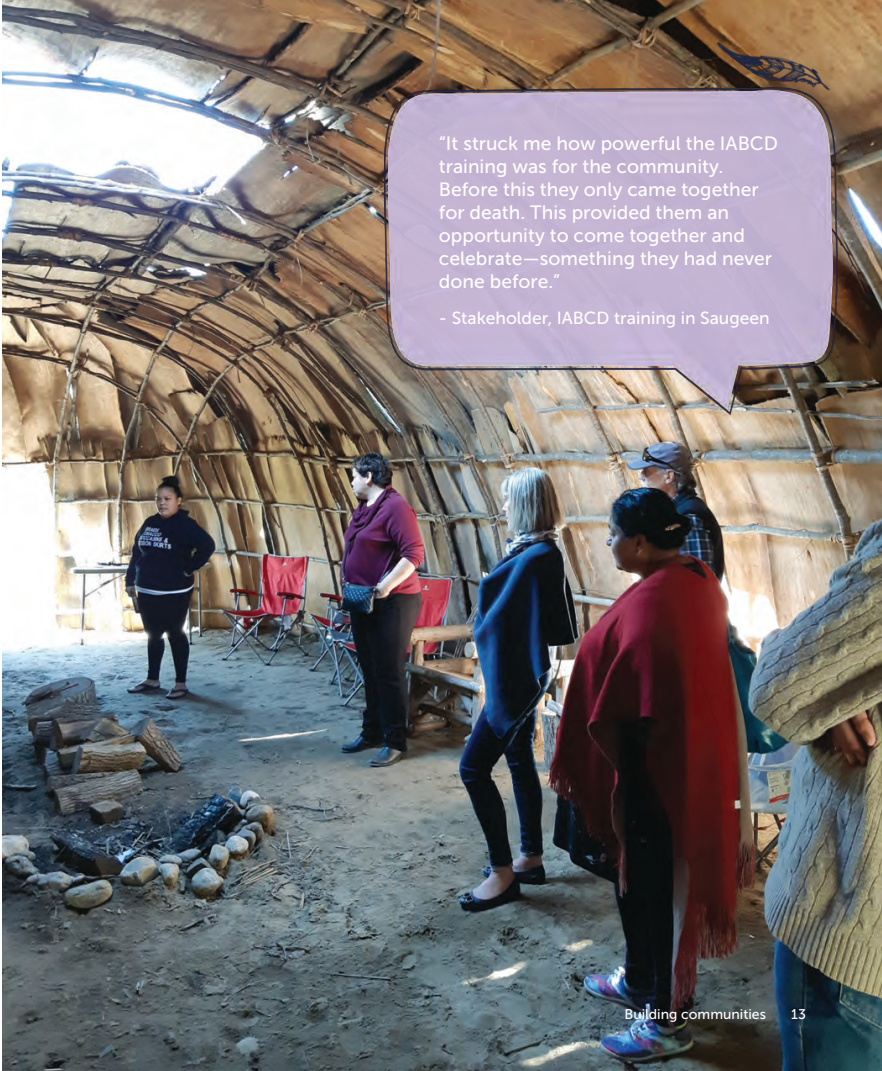
<style>
.page{position:relative;width:882px;height:1071px;background:#fff}
.page>*{position:absolute;margin:0;border:0;box-sizing:border-box;transform-origin:0 0}
.t1{font:19.25px/23.1px "Museo Sans 500";color:#fff}
.t2{font:17.5px "Museo Sans 500";color:#fff}
.t3{font:14px "Museo Sans 500";color:#fff}
</style>
<div class="page">
<img style="left:2px;top:0;width:880px;height:1071px">
<img style="left:385px;top:88px;width:452px;height:327px">
<img style="left:715px;top:13px;width:119px;height:103px">
<p class="t1" style="left:439px;top:132px;width:341px">“It struck me how powerful the IABCD training was for the community.<br>Before this they only came together for death. This provided them an opportunity to come together and celebrate—something they had never done before.”</p>
<p class="t2" style="left:439px;top:309px;width:332px">- Stakeholder, IABCD training in Saugeen</p>
<p class="t3" style="left:624px;top:1006px;width:143px">Building communities</p>
<p class="t3" style="left:791px;top:1006px;width:16px">13</p>
</div>
